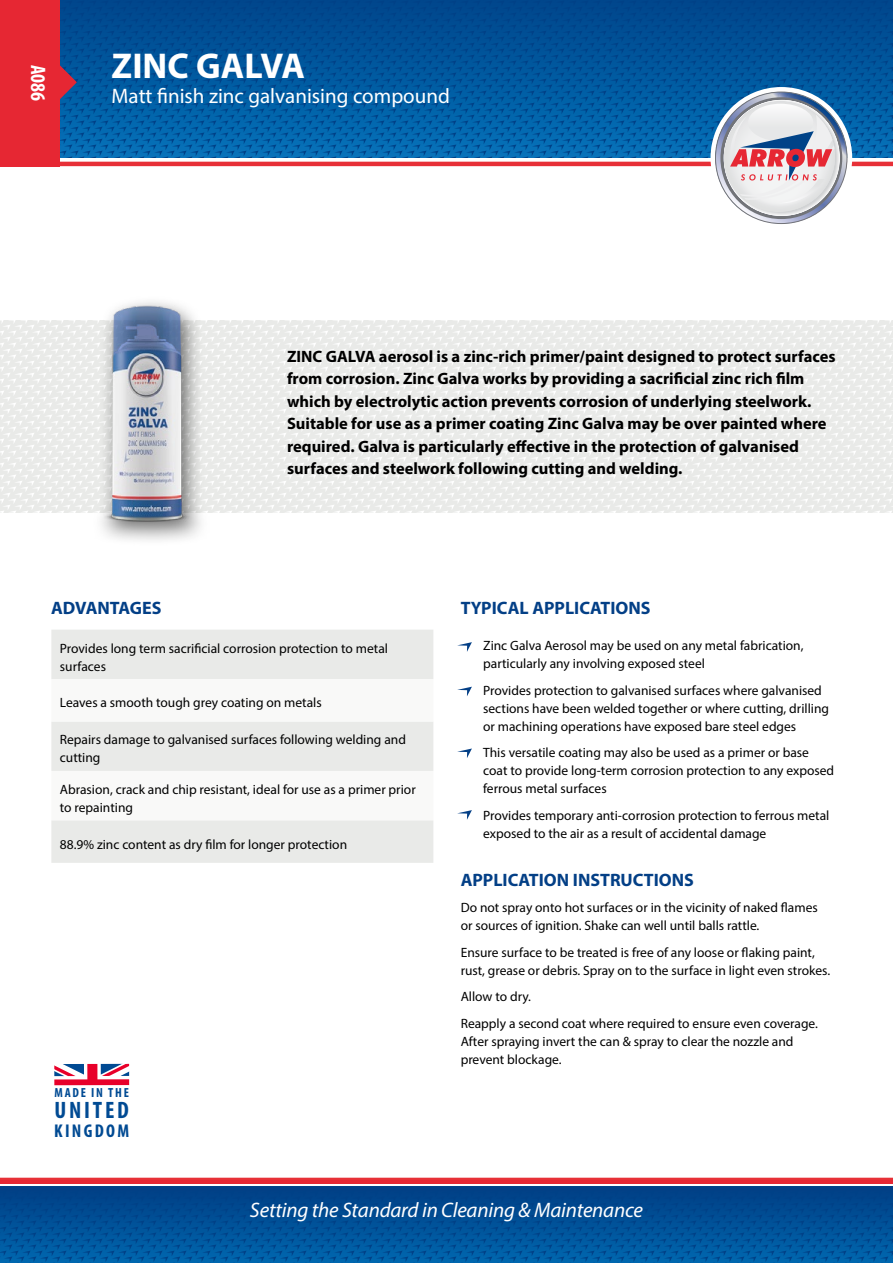
<style>
.page{position:relative;width:893px;height:1263px;background:#fff}
.page>*{position:absolute;margin:0;border:0;box-sizing:border-box;transform-origin:0 0}
.t1{font:700 36px "Myriad Pro";color:#fff}
.t2{font:700 condensed 23.85px "Myriad Pro";letter-spacing:.115em;color:#004a93}
.t3{font:italic 21px "Myriad Pro";letter-spacing:-.01em;color:#fff}
.t4{font:21px "Myriad Pro";color:#fff}
.t5{font:700 condensed 21px "Myriad Pro";color:#fff}
.t6{font:700 condensed 18.6px "Myriad Pro";letter-spacing:.12em;color:#004a93}
.t7{font:700 18px "Myriad Pro";color:#033f86}
.t8{font:700 16.5px/22.5px "Myriad Pro";color:#000}
.t9{font:13.5px/18px "Myriad Pro";color:#000}
.t10{font:700 condensed 13.2px "Myriad Pro";letter-spacing:.13em;color:#004a93}
</style>
<div class="page">
<hr style="left:0;top:162px;width:893px;height:4px;background:#e73037">
<hr style="left:0;top:1178px;width:893px;height:4px;background:#e73037">
<svg style="left:59px;top:0;width:834px;height:157px;background:#01559b"></svg>
<svg style="left:710px;top:87px;width:142px;height:137px"></svg>
<svg style="left:0;top:1187px;width:893px;height:76px;background:#005096"></svg>
<svg style="left:0;top:321px;width:893px;height:192px;fill:#e9eae8"></svg>
<div style="left:0;top:0;width:59px;height:166px;background:#e62733"></div>
<svg style="left:59px;top:63px;width:18px;height:39px"></svg>
<img style="left:67px;top:302px;width:158px;height:238px">
<svg style="left:54px;top:1064px;width:75px;height:21px"></svg>
<div style="left:51px;top:630px;width:382px;height:233px;background:#e9eae8"></div>
<svg style="left:51px;top:679px;width:382px;height:141px"></svg>
<svg style="left:457px;top:748px;width:15px;height:10px"></svg>
<svg style="left:457px;top:642px;width:15px;height:10px"></svg>
<svg style="left:457px;top:687px;width:15px;height:9px"></svg>
<svg style="left:457px;top:810px;width:15px;height:10px"></svg>
<hr style="left:0;top:1180px;width:893px;height:3px;background:#e62733">
<h3 class="t5" style="left:51px;top:65px;width:38px;rotate:90deg">A086</h3>
<h1 class="t1" style="left:112px;top:42px;width:195px">ZINC GALVA</h1>
<h3 class="t4" style="left:112px;top:83px;width:340px">Matt finish zinc galvanising compound</h3>
<p class="t8" style="left:287px;top:344px;width:550px">ZINC GALVA aerosol is a zinc-rich primer/paint designed to protect surfaces from corrosion. Zinc Galva works by providing a sacrificial zinc rich film which by electrolytic action prevents corrosion of underlying steelwork.<br>Suitable for use as a primer coating Zinc Galva may be over painted where required. Galva is particularly effective in the protection of galvanised surfaces and steelwork following cutting and welding.</p>
<h3 class="t7" style="left:51px;top:596px;width:112px">ADVANTAGES</h3>
<h3 class="t7" style="left:461px;top:596px;width:191px">TYPICAL APPLICATIONS</h3>
<p class="t9" style="left:483px;top:636px;width:322px">Zinc Galva Aerosol may be used on any metal fabrication, particularly any involving exposed steel</p>
<p class="t9" style="left:483px;top:681px;width:347px">Provides protection to galvanised surfaces where galvanised sections have been welded together or where cutting, drilling or machining operations have exposed bare steel edges</p>
<p class="t9" style="left:483px;top:743px;width:352px">This versatile coating may also be used as a primer or base coat to provide long-term corrosion protection to any exposed ferrous metal surfaces</p>
<p class="t9" style="left:483px;top:806px;width:348px">Provides temporary anti-corrosion protection to ferrous metal exposed to the air as a result of accidental damage</p>
<h3 class="t7" style="left:461px;top:868px;width:235px">APPLICATION INSTRUCTIONS</h3>
<p class="t9" style="left:461px;top:899px;width:359px">Do not spray onto hot surfaces or in the vicinity of naked flames or sources of ignition. Shake can well until balls rattle.</p>
<p class="t9" style="left:461px;top:943px;width:371px">Ensure surface to be treated is free of any loose or flaking paint, rust, grease or debris. Spray on to the surface in light even strokes.</p>
<p class="t9" style="left:461px;top:983px;width:359px;line-height:26.5px">Allow to dry.<br>Reapply a second coat where required to ensure even coverage.</p>
<p class="t9" style="left:461px;top:1032px;width:334px">After spraying invert the can &amp; spray to clear the nozzle and prevent blockage.</p>
<p class="t10" style="left:55px;top:1085px;width:76px">MADE IN THE</p>
<h2 class="t2" style="left:54px;top:1095px;width:76px">UNITED</h2>
<h3 class="t6" style="left:54px;top:1119px;width:76px">KINGDOM</h3>
<p class="t9" style="left:60px;top:639px;width:330px">Provides long term sacrificial corrosion protection to metal surfaces</p>
<p class="t9" style="left:60px;top:694px;width:263px">Leaves a smooth tough grey coating on metals</p>
<p class="t9" style="left:60px;top:731px;width:348px">Repairs damage to galvanised surfaces following welding and cutting</p>
<p class="t9" style="left:60px;top:780px;width:357px">Abrasion, crack and chip resistant, ideal for use as a primer prior to repainting</p>
<p class="t9" style="left:60px;top:835px;width:289px">88.9% zinc content as dry film for longer protection</p>
<h3 class="t3" style="left:250px;top:1197px;width:395px">Setting the Standard in Cleaning &amp; Maintenance</h3>
</div>
